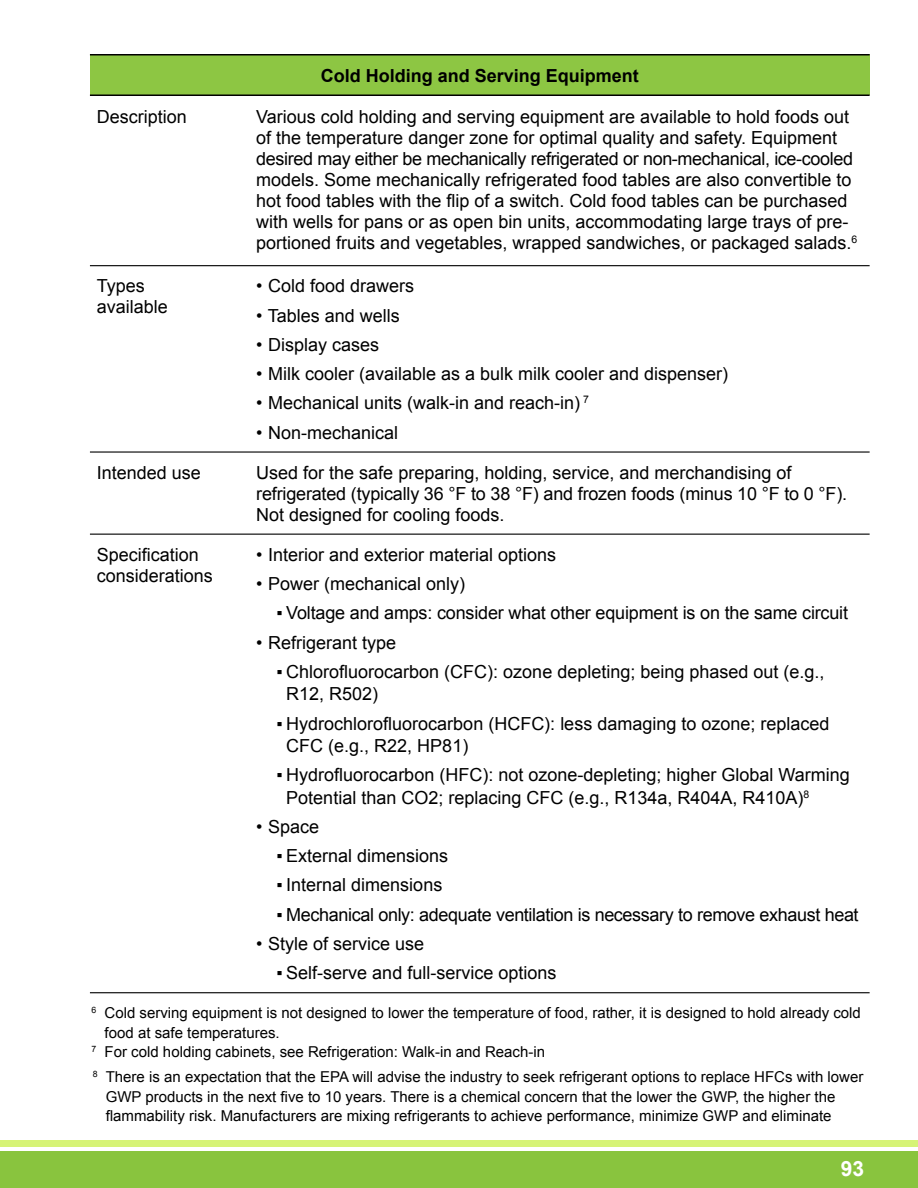
<style>
.page{position:relative;width:918px;height:1188px;background:#fff}
.page>*{position:absolute;margin:0;border:0;box-sizing:border-box;transform-origin:0 0}
.t1{font:700 21px "Arial";color:#fff}
.t2{font:18px/21px "Arial";color:#000}
.t3{font:18px "Arial";letter-spacing:-.02em;color:#000}
.t4{font:700 18px "Arial";color:#000}
.t5{font:15px/19.5px "Arial";color:#000}
</style>
<div class="page">
<div style="left:0;top:1151px;width:918px;height:37px;background:#89c43e"></div>
<div style="left:0;top:1141px;width:918px;height:6px;background:#d6f376"></div>
<div style="left:90px;top:55px;width:780px;height:40px;background:#8dc643"></div>
<hr style="left:90px;top:54px;width:146px;height:2px;background:#000">
<hr style="left:236px;top:54px;width:634px;height:2px;background:#000">
<hr style="left:90px;top:94px;width:146px;height:2px;background:#000">
<hr style="left:236px;top:94px;width:634px;height:2px;background:#000">
<hr style="left:90px;top:265px;width:146px;height:1px;background:#000">
<hr style="left:236px;top:265px;width:634px;height:1px;background:#000">
<hr style="left:90px;top:451px;width:146px;height:2px;background:#000">
<hr style="left:236px;top:451px;width:634px;height:2px;background:#000">
<hr style="left:90px;top:534px;width:146px;height:1px;background:#000">
<hr style="left:236px;top:534px;width:634px;height:1px;background:#000">
<hr style="left:90px;top:992px;width:146px;height:1px;background:#000">
<hr style="left:236px;top:992px;width:634px;height:1px;background:#000">
<p class="t4" style="left:321px;top:63px;width:320px">Cold Holding and Serving Equipment</p>
<p class="t2" style="left:97px;top:106px;width:92px">Description</p>
<p class="t2" style="left:256px;top:106px;width:603px">Various cold holding and serving equipment are available to hold foods out of the temperature danger zone for optimal quality and safety. Equipment desired may either be mechanically refrigerated or non-mechanical, ice-cooled models. Some mechanically refrigerated food tables are also convertible to hot food tables with the flip of a switch. Cold food tables can be purchased with wells for pans or as open bin units, accommodating large trays of pre&shy;portioned fruits and vegetables, wrapped sandwiches, or packaged salads.<sup>6</sup></p>
<p class="t2" style="left:97px;top:276px;width:73px">Types available</p>
<p class="t2" style="left:256px;top:276px;width:159px">• Cold food drawers</p>
<p class="t2" style="left:256px;top:305px;width:145px">• Tables and wells</p>
<p class="t2" style="left:256px;top:334px;width:124px">• Display cases</p>
<p class="t2" style="left:256px;top:363px;width:473px">• Milk cooler (available as a bulk milk cooler and dispenser)</p>
<p class="t2" style="left:256px;top:393px;width:334px">• Mechanical units (walk-in and reach-in) <sup>7</sup></p>
<p class="t2" style="left:256px;top:422px;width:143px">• Non-mechanical</p>
<p class="t2" style="left:97px;top:462px;width:106px">Intended use</p>
<p class="t2" style="left:256px;top:462px;width:592px">Used for the safe preparing, holding, service, and merchandising of refrigerated (typically 36 °F to 38 °F) and frozen foods (minus 10 °F to 0 °F).<br>Not designed for cooling foods.</p>
<p class="t2" style="left:97px;top:544px;width:118px">Specification considerations</p>
<p class="t2" style="left:256px;top:544px;width:301px">• Interior and exterior material options</p>
<p class="t2" style="left:256px;top:573px;width:210px">• Power (mechanical only)</p>
<p class="t2" style="left:277px;top:603px;width:573px">▪ Voltage and amps: consider what other equipment is on the same circuit</p>
<p class="t2" style="left:256px;top:632px;width:141px">• Refrigerant type</p>
<p class="t2" style="left:286px;top:660px;width:540px;line-height:22.5px;text-indent:-10px">▪ Chlorofluorocarbon (CFC): ozone depleting; being phased out (e.g.,<br>R12, R502)</p>
<p class="t2" style="left:286px;top:712px;width:545px;line-height:22.5px;text-indent:-10px">▪ Hydrochlorofluorocarbon (HCFC): less damaging to ozone; replaced<br>CFC (e.g., R22, HP81)</p>
<p class="t2" style="left:286px;top:764px;width:565px;line-height:22.5px;text-indent:-10px">▪ Hydrofluorocarbon (HFC): not ozone-depleting; higher Global Warming<br>Potential than CO2; replacing CFC (e.g., R134a, R404A, R410A)<sup>8</sup></p>
<p class="t2" style="left:256px;top:816px;width:64px">• Space</p>
<p class="t2" style="left:277px;top:846px;width:173px">▪ External dimensions</p>
<p class="t2" style="left:277px;top:875px;width:167px">▪ Internal dimensions</p>
<p class="t3" style="left:277px;top:903px;width:584px">▪ Mechanical only: adequate ventilation is necessary to remove exhaust heat</p>
<p class="t2" style="left:256px;top:933px;width:169px">• Style of service use</p>
<p class="t2" style="left:277px;top:963px;width:281px">▪ Self-serve and full-service options</p>
<p class="t5" style="left:91px;top:1003px;width:771px"><sup>6</sup> Cold serving equipment is not designed to lower the temperature of food, rather, it is designed to hold already cold</p>
<p class="t5" style="left:105px;top:1023px;width:177px">food at safe temperatures.</p>
<p class="t5" style="left:91px;top:1042px;width:455px"><sup>7</sup> For cold holding cabinets, see Refrigeration: Walk-in and Reach-in</p>
<p class="t5" style="left:106px;top:1067px;width:759px;text-indent:-13px"><sup>8</sup> There is an expectation that the EPA will advise the industry to seek refrigerant options to replace HFCs with lower<br>GWP products in the next five to 10 years. There is a chemical concern that the lower the GWP, the higher the flammability risk. Manufacturers are mixing refrigerants to achieve performance, minimize GWP and eliminate</p>
<p class="t1" style="left:841px;top:1154px;width:25px">93</p>
</div>
